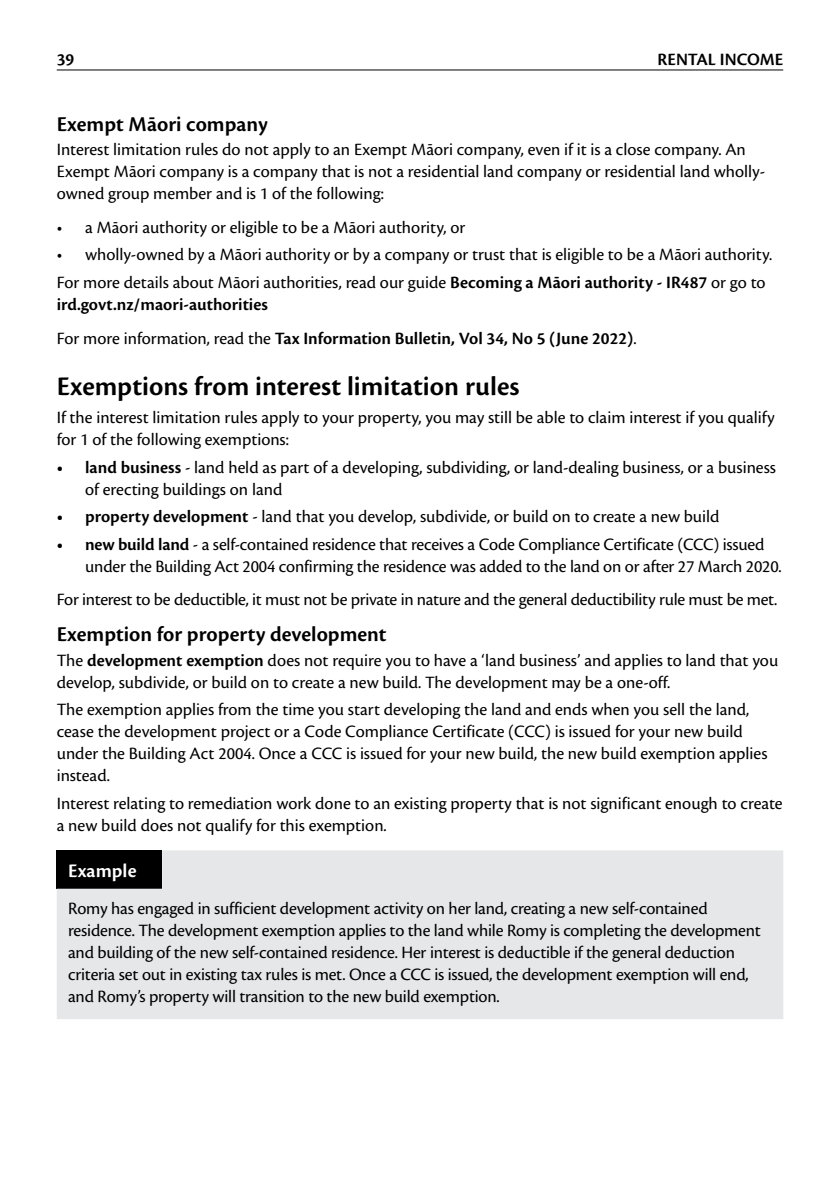
<style>
.page{position:relative;width:840px;height:1191px;background:#fff}
.page>*{position:absolute;margin:0;border:0;box-sizing:border-box;transform-origin:0 0}
.t1{font:600 28px "Cronos Pro";color:#000}
.t2{font:600 22px "Cronos Pro";color:#000}
.t3{font:600 20px "Cronos Pro";letter-spacing:.005em;color:#fff}
.t4{font:18px/22px "Cronos Pro";letter-spacing:-.005em;color:#000}
.t5{font:600 18px/33.4px "Cronos Pro";color:#000}
.s1{font-weight:600}
.s2{font-weight:400}
</style>
<div class="page">
<div style="left:57px;top:850px;width:725px;height:169px;background:#e6e7e8"></div>
<hr style="left:57px;top:69px;width:725px;height:1px;background:#000">
<p class="t5" style="left:57px;top:43px;width:19px">39</p>
<p class="t5" style="left:657px;top:43px;width:127px">RENTAL INCOME</p>
<p class="t2" style="left:57px;top:111px;width:212px">Exempt Māori company</p>
<p class="t4" style="left:57px;top:139px;width:709px">Interest limitation rules do not apply to an Exempt Māori company, even if it is a close company. An<br>Exempt Māori company is a company that is not a residential land company or residential land wholly&shy;owned group member and is 1 of the following:</p>
<p class="t4" style="left:57px;top:216px;width:410px">• a Māori authority or eligible to be a Māori authority, or</p>
<p class="t4" style="left:57px;top:241px;width:716px;line-height:27.6px">• wholly-owned by a Māori authority or by a company or trust that is eligible to be a Māori authority.<br>For more details about Māori authorities, read our guide <span class="s1">Becoming a Māori authority - IR487</span> or go to</p>
<p class="t5" style="left:57px;top:288px;width:581px">ird.govt.nz/maori-authorities<br><span class="s2">For more information, read the</span> Tax Information Bulletin, Vol 34, No 5 (June 2022)<span class="s2">.</span></p>
<h1 class="t1" style="left:57px;top:370px;width:464px">Exemptions from interest limitation rules</h1>
<p class="t4" style="left:57px;top:406px;width:719px">If the interest limitation rules apply to your property, you may still be able to claim interest if you qualify for 1 of the following exemptions:</p>
<p class="t4" style="left:85px;top:456px;width:692px;text-indent:-28px"><span class="s1">• land business</span> - land held as part of a developing, subdividing, or land-dealing business, or a business of erecting buildings on land</p>
<p class="t4" style="left:57px;top:506px;width:664px"><span class="s1">• property development</span> - land that you develop, subdivide, or build on to create a new build</p>
<p class="t4" style="left:85px;top:533px;width:697px;text-indent:-28px"><span class="s1">• new build land</span> - a self-contained residence that receives a Code Compliance Certificate (CCC) issued under the Building Act 2004 confirming the residence was added to the land on or after 27 March 2020.</p>
<p class="t4" style="left:57px;top:589px;width:721px">For interest to be deductible, it must not be private in nature and the general deductibility rule must be met.</p>
<p class="t2" style="left:57px;top:621px;width:331px">Exemption for property development</p>
<p class="t4" style="left:57px;top:649px;width:722px">The <span class="s1">development exemption</span> does not require you to have a ‘land business’ and applies to land that you develop, subdivide, or build on to create a new build. The development may be a one-off.</p>
<p class="t4" style="left:57px;top:699px;width:711px">The exemption applies from the time you start developing the land and ends when you sell the land, cease the development project or a Code Compliance Certificate (CCC) is issued for your new build under the Building Act 2004. Once a CCC is issued for your new build, the new build exemption applies instead.</p>
<p class="t4" style="left:57px;top:792px;width:727px">Interest relating to remediation work done to an existing property that is not significant enough to create a new build does not qualify for this exemption.</p>
<p class="t3" style="left:68px;top:859px;width:70px">Example</p>
<p class="t4" style="left:68px;top:897px;width:693px">Romy has engaged in sufficient development activity on her land, creating a new self-contained residence. The development exemption applies to the land while Romy is completing the development and building of the new self-contained residence. Her interest is deductible if the general deduction criteria set out in existing tax rules is met. Once a CCC is issued, the development exemption will end, and Romy’s property will transition to the new build exemption.</p>
</div>
